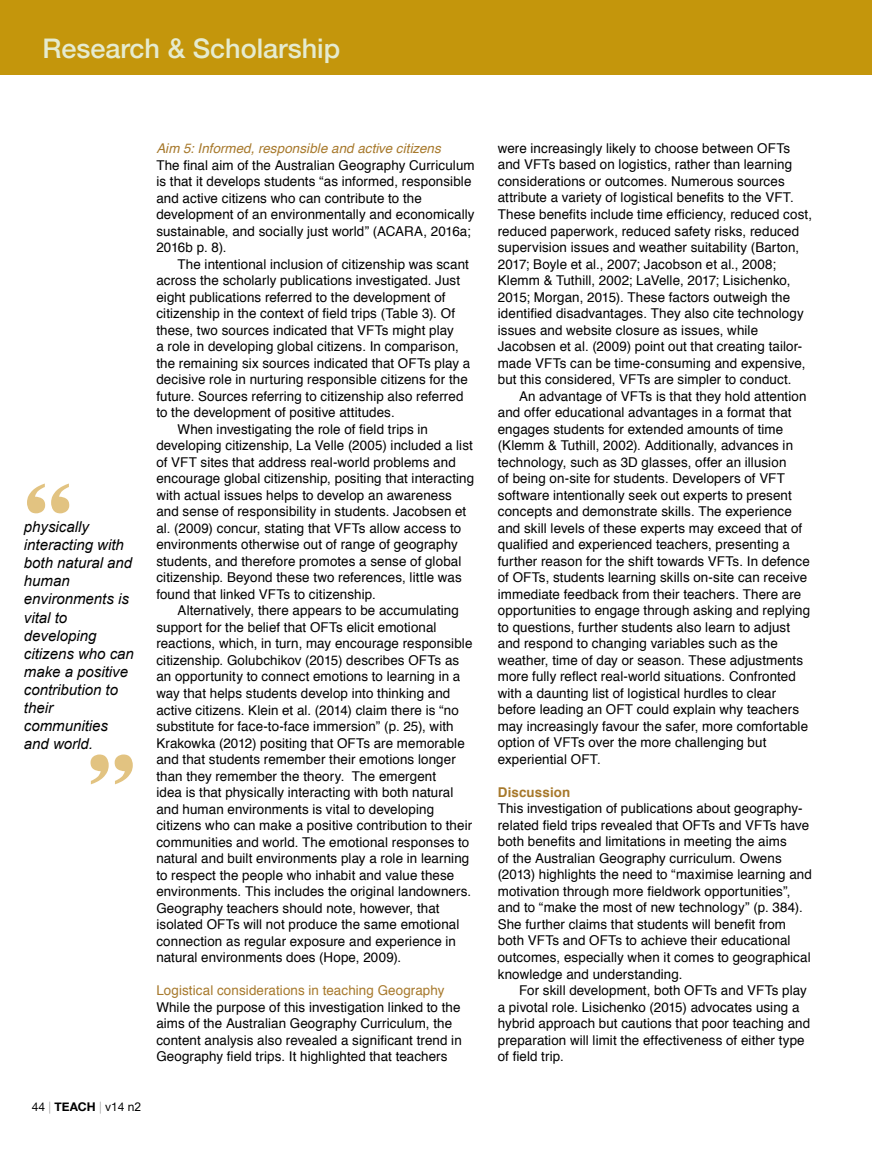
<style>
.page{position:relative;width:872px;height:1149px;background:#fff}
.page>*{position:absolute;margin:0;border:0;box-sizing:border-box;transform-origin:0 0}
.t1{font:700 108px "Copperplate";color:#e2c381}
.t2{font:500 27px "Helvetica Neue";color:#e5ebd0}
.t3{font:italic 15px/18px "Arial";color:#000}
.t4{font:13.5px/16.5px "Helvetica";letter-spacing:.01em;color:#000}
.t5{font:13.5px "Helvetica";letter-spacing:.01em;color:#a7792c}
.t6{font:italic 13.5px "Helvetica";letter-spacing:.005em;color:#a7792c}
.t7{font:700 13.5px "Helvetica";letter-spacing:.01em;color:#a7792c}
.t8{font:12px "Helvetica Neue";color:#000}
.s1{font-weight:200}
.s2{font-weight:700}
.s3{font-family:"Arial"}
</style>
<div class="page">
<div style="left:0;top:0;width:872px;height:74px;background:#c4960c"></div>
<h2 class="t2" style="left:43px;top:26px;width:299px">Research &amp; Scholarship</h2>
<h1 class="t1" style="left:21px;top:443px;width:55px">“</h1>
<p class="t3" style="left:24px;top:518px;width:112px">physically interacting with both natural and human environments is vital to developing citizens who can make a positive contribution to their communities and world.</p>
<h1 class="t1" style="left:85px;top:713px;width:55px">”</h1>
<p class="t8" style="left:32px;top:1097px;width:111px">44 <span class="s1">|</span> <span class="s2">TEACH</span> <span class="s1">|</span> v14 n<span class="s3">2</span></p>
<p class="t6" style="left:156px;top:138px;width:286px">Aim 5: Informed, responsible and active citizens</p>
<p class="t4" style="left:156px;top:157px;width:320px">The final aim of the Australian Geography Curriculum is that it develops students “as informed, responsible and active citizens who can contribute to the development of an environmentally and economically sustainable, and socially just world” (ACARA, 2016a; 2016b p. 8).</p>
<p class="t4" style="left:178px;top:256px;width:293px">The intentional inclusion of citizenship was scant</p>
<p class="t4" style="left:156px;top:272px;width:305px">across the scholarly publications investigated. Just</p>
<p class="t4" style="left:156px;top:289px;width:291px">eight publications referred to the development of</p>
<p class="t4" style="left:156px;top:305px;width:300px">citizenship in the context of field trips (Table 3). Of</p>
<p class="t4" style="left:156px;top:322px;width:299px">these, two sources indicated that VFTs might play</p>
<p class="t4" style="left:156px;top:338px;width:304px">a role in developing global citizens. In comparison,</p>
<p class="t4" style="left:156px;top:355px;width:315px">the remaining six sources indicated that OFTs play a</p>
<p class="t4" style="left:156px;top:371px;width:313px">decisive role in nurturing responsible citizens for the</p>
<p class="t4" style="left:156px;top:388px;width:309px">future. Sources referring to citizenship also referred</p>
<p class="t4" style="left:156px;top:404px;width:240px">to the development of positive attitudes.</p>
<p class="t4" style="left:178px;top:421px;width:252px">When investigating the role of field trips in</p>
<p class="t4" style="left:156px;top:437px;width:318px">developing citizenship, La Velle (2005) included a list</p>
<p class="t4" style="left:156px;top:454px;width:301px">of VFT sites that address real-world problems and</p>
<p class="t4" style="left:156px;top:470px;width:319px">encourage global citizenship, positing that interacting</p>
<p class="t4" style="left:156px;top:487px;width:297px">with actual issues helps to develop an awareness</p>
<p class="t4" style="left:156px;top:503px;width:311px">and sense of responsibility in students. Jacobsen et</p>
<p class="t4" style="left:156px;top:520px;width:306px">al. (2009) concur, stating that VFTs allow access to</p>
<p class="t4" style="left:156px;top:536px;width:303px">environments otherwise out of range of geography</p>
<p class="t4" style="left:156px;top:553px;width:306px">students, and therefore promotes a sense of global</p>
<p class="t4" style="left:156px;top:569px;width:307px">citizenship. Beyond these two references, little was</p>
<p class="t4" style="left:156px;top:586px;width:221px">found that linked VFTs to citizenship.</p>
<p class="t4" style="left:178px;top:602px;width:283px">Alternatively, there appears to be accumulating</p>
<p class="t4" style="left:156px;top:619px;width:282px">support for the belief that OFTs elicit emotional</p>
<p class="t4" style="left:156px;top:635px;width:317px">reactions, which, in turn, may encourage responsible</p>
<p class="t4" style="left:156px;top:652px;width:304px">citizenship. Golubchikov (2015) describes OFTs as</p>
<p class="t4" style="left:156px;top:668px;width:305px">an opportunity to connect emotions to learning in a</p>
<p class="t4" style="left:156px;top:685px;width:295px">way that helps students develop into thinking and</p>
<p class="t4" style="left:156px;top:701px;width:304px">active citizens. Klein et al. (2014) claim there is “no</p>
<p class="t4" style="left:156px;top:718px;width:299px">substitute for face-to-face immersion” (p. 25), with</p>
<p class="t4" style="left:156px;top:734px;width:310px">Krakowka (2012) positing that OFTs are memorable</p>
<p class="t4" style="left:156px;top:751px;width:301px">and that students remember their emotions longer</p>
<p class="t4" style="left:156px;top:767px;width:281px">than they remember the theory. The emergent</p>
<p class="t4" style="left:156px;top:784px;width:298px">idea is that physically interacting with both natural</p>
<p class="t4" style="left:156px;top:800px;width:279px">and human environments is vital to developing</p>
<p class="t4" style="left:156px;top:817px;width:317px">citizens who can make a positive contribution to their</p>
<p class="t4" style="left:156px;top:833px;width:314px">communities and world. The emotional responses to</p>
<p class="t4" style="left:156px;top:850px;width:314px">natural and built environments play a role in learning</p>
<p class="t4" style="left:156px;top:866px;width:299px">to respect the people who inhabit and value these</p>
<p class="t4" style="left:156px;top:883px;width:316px">environments. This includes the original landowners.</p>
<p class="t4" style="left:156px;top:899px;width:285px">Geography teachers should note, however, that</p>
<p class="t4" style="left:156px;top:916px;width:304px">isolated OFTs will not produce the same emotional</p>
<p class="t4" style="left:156px;top:932px;width:301px">connection as regular exposure and experience in</p>
<p class="t4" style="left:156px;top:949px;width:246px">natural environments does (Hope, 2009).</p>
<p class="t5" style="left:156px;top:979px;width:290px">Logistical considerations in teaching Geography</p>
<p class="t4" style="left:156px;top:998px;width:307px">While the purpose of this investigation linked to the aims of the Australian Geography Curriculum, the content analysis also revealed a significant trend in Geography field trips. It highlighted that teachers</p>
<p class="t4" style="left:498px;top:140px;width:316px">were increasingly likely to choose between OFTs and VFTs based on logistics, rather than learning considerations or outcomes. Numerous sources attribute a variety of logistical benefits to the VFT.<br>These benefits include time efficiency, reduced cost, reduced paperwork, reduced safety risks, reduced supervision issues and weather suitability (Barton, 2017; Boyle et al., 2007; Jacobson et al., 2008; Klemm &amp; Tuthill, 2002; LaVelle, 2017; Lisichenko, 2015; Morgan, 2015). These factors outweigh the identified disadvantages. They also cite technology issues and website closure as issues, while Jacobsen et al. (2009) point out that creating tailor&shy;made VFTs can be time-consuming and expensive, but this considered, VFTs are simpler to conduct.</p>
<p class="t4" style="left:498px;top:388px;width:314px;text-indent:21px">An advantage of VFTs is that they hold attention and offer educational advantages in a format that engages students for extended amounts of time (Klemm &amp; Tuthill, 2002). Additionally, advances in technology, such as 3D glasses, offer an illusion<br>of being on-site for students. Developers of VFT software intentionally seek out experts to present concepts and demonstrate skills. The experience and skill levels of these experts may exceed that of qualified and experienced teachers, presenting a further reason for the shift towards VFTs. In defence of OFTs, students learning skills on-site can receive immediate feedback from their teachers. There are opportunities to engage through asking and replying to questions, further students also learn to adjust and respond to changing variables such as the weather, time of day or season. These adjustments more fully reflect real-world situations. Confronted with a daunting list of logistical hurdles to clear before leading an OFT could explain why teachers may increasingly favour the safer, more comfortable option of VFTs over the more challenging but experiential OFT.</p>
<p class="t7" style="left:498px;top:781px;width:74px">Discussion</p>
<p class="t4" style="left:498px;top:800px;width:316px">This investigation of publications about geography&shy;related field trips revealed that OFTs and VFTs have both benefits and limitations in meeting the aims<br>of the Australian Geography curriculum. Owens (2013) highlights the need to “maximise learning and motivation through more fieldwork opportunities”, and to “make the most of new technology” (p. 384).<br>She further claims that students will benefit from both VFTs and OFTs to achieve their educational outcomes, especially when it comes to geographical knowledge and understanding.</p>
<p class="t4" style="left:498px;top:982px;width:314px;text-indent:21px">For skill development, both OFTs and VFTs play a pivotal role. Lisichenko (2015) advocates using a hybrid approach but cautions that poor teaching and preparation will limit the effectiveness of either type of field trip.</p>
</div>
